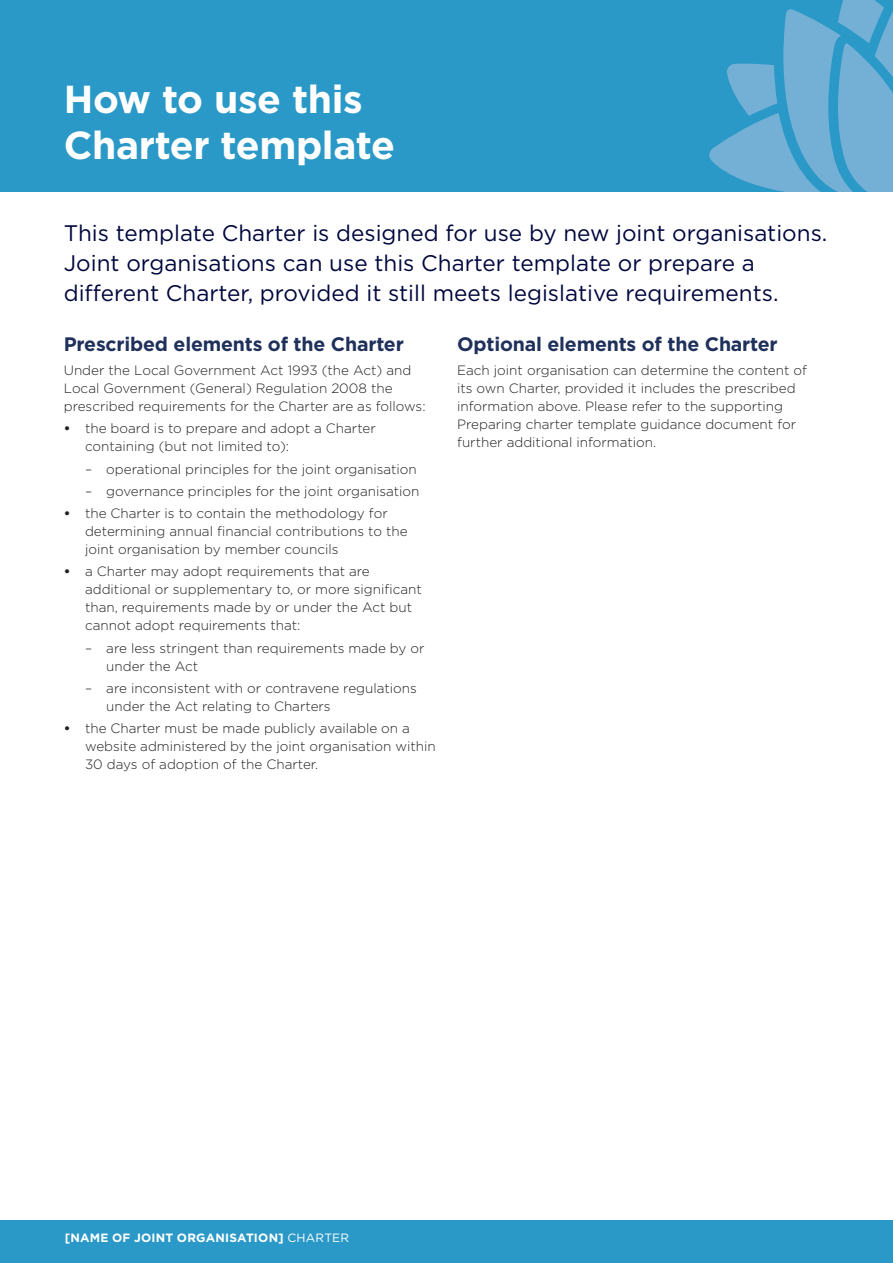
<style>
.page{position:relative;width:893px;height:1263px;background:#fff}
.page>*{position:absolute;margin:0;border:0;box-sizing:border-box;transform-origin:0 0}
.t1{font:700 39px/46.8px "Gotham";letter-spacing:-.01em;color:#fff}
.Intro_text{font:22.5px/30px "Gotham";color:#00073d}
.t2{font:700 19.5px "Gotham";letter-spacing:-.01em;color:#1f305b}
.Main_body_text{font:300 13.5px/18px "Gotham";color:#231f20}
.body_b4_bullet{font:300 13.5px/18px "Gotham";color:#231f20}
.t3{font:700 12px "Gotham";letter-spacing:.02em;color:#fff}
.s1{font-weight:700}
.s2{font-weight:400}
</style>
<div class="page">
<div style="left:0;top:1220px;width:893px;height:43px;background:#2b99c7"></div>
<div style="left:0;top:0;width:893px;height:191px;background:#2b99c7"></div>
<svg style="left:709px;top:0;width:184px;height:191px"></svg>
<h2 class="t1" style="left:64px;top:75px;width:333px">How to use this<br>Charter template</h2>
<p class="Intro_text" style="left:64px;top:218px;width:765px">This template Charter is designed for use by new joint organisations.<br>Joint organisations can use this Charter template or prepare a different Charter, provided it still meets legislative requirements.</p>
<h2 class="t2" style="left:64px;top:331px;width:342px">Prescribed elements of the Charter</h2>
<p class="body_b4_bullet" style="left:64px;top:361px;width:363px">Under the Local Government Act 1993 (the Act) and<br>Local Government (General) Regulation 2008 the prescribed requirements for the Charter are as follows:</p>
<p class="Main_body_text" style="left:85px;top:419px;width:292px;text-indent:-21px"><span class="s1">•</span> the board is to prepare and adopt a Charter containing (but not limited to):</p>
<p class="Main_body_text" style="left:85px;top:459px;width:333px">– operational principles for the joint organisation</p>
<p class="Main_body_text" style="left:85px;top:482px;width:336px">– governance principles for the joint organisation</p>
<p class="Main_body_text" style="left:85px;top:504px;width:324px;text-indent:-21px"><span class="s1">•</span> the Charter is to contain the methodology for determining annual financial contributions to the joint organisation by member councils</p>
<p class="Main_body_text" style="left:85px;top:562px;width:338px;text-indent:-21px"><span class="s1">•</span> a Charter may adopt requirements that are additional or supplementary to, or more significant than, requirements made by or under the Act but cannot adopt requirements that:</p>
<p class="Main_body_text" style="left:106px;top:638px;width:320px;text-indent:-21px">– are less stringent than requirements made by or under the Act</p>
<p class="Main_body_text" style="left:106px;top:679px;width:312px;text-indent:-21px">– are inconsistent with or contravene regulations under the Act relating to Charters</p>
<p class="Main_body_text" style="left:85px;top:719px;width:352px;text-indent:-21px"><span class="s1">•</span> the Charter must be made publicly available on a website administered by the joint organisation within<br>30 days of adoption of the Charter.</p>
<h2 class="t2" style="left:457px;top:331px;width:322px">Optional elements of the Charter</h2>
<p class="Main_body_text" style="left:457px;top:361px;width:351px">Each joint organisation can determine the content of its own Charter, provided it includes the prescribed information above. Please refer to the supporting Preparing charter template guidance document for further additional information.</p>
<p class="t3" style="left:65px;top:1229px;width:286px">[NAME OF JOINT ORGANISATION] <span class="s2">CHARTER</span></p>
</div>
